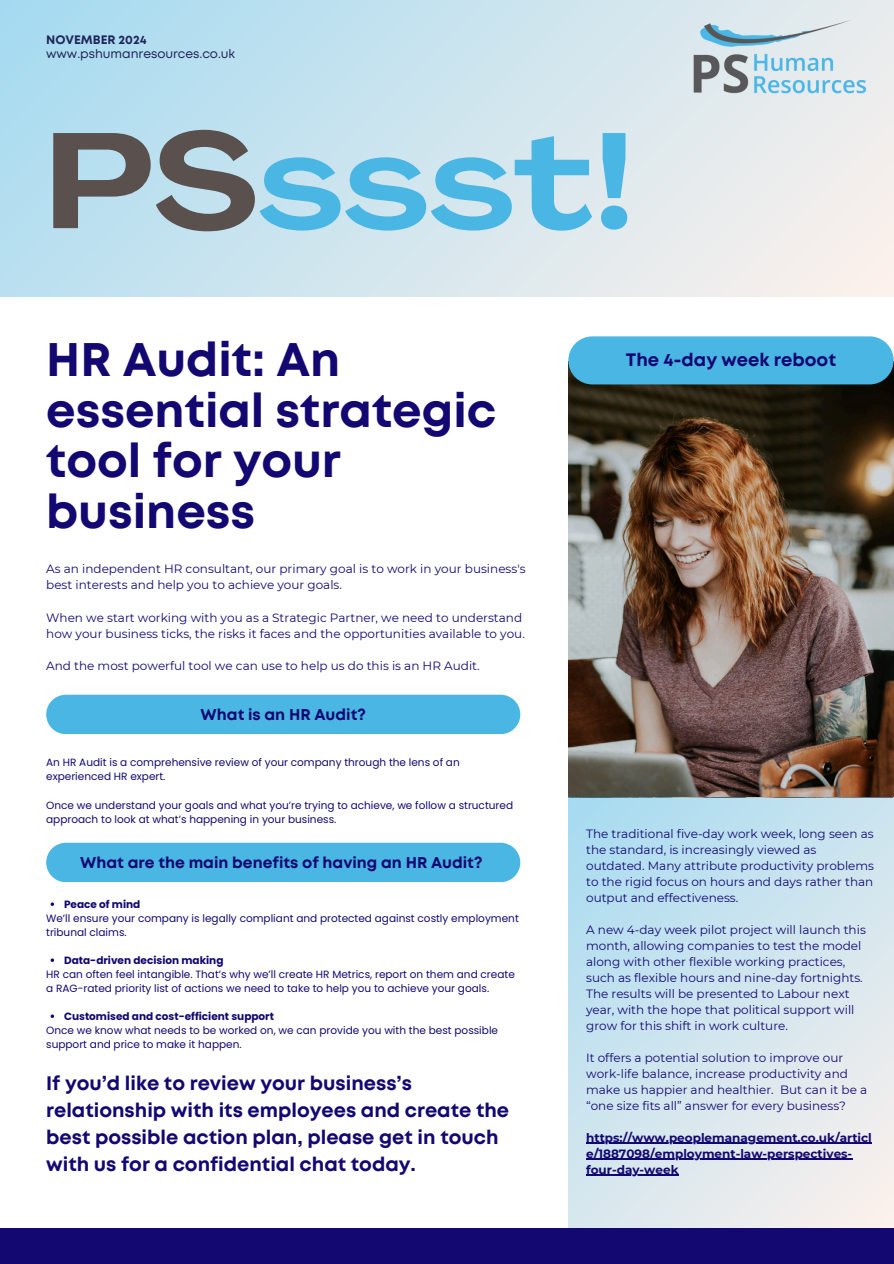
<style>
.page{position:relative;width:894px;height:1264px;background:#fff}
.page>*{position:absolute;margin:0;border:0;box-sizing:border-box;transform-origin:0 0}
.t1{font:700 expanded 133.5px "Agrandir";color:#49b6e4}
.t2{font:700 46.95px/50.7px "Mont";color:#130872}
.t3{font:700 19.5px/27px "Mont";color:#130872}
.t4{font:700 18px "Mont";color:#130872}
.t5{font:700 15.6px "Mont";color:#130872}
.t6{font:12.3px/13.4px "Mont";color:#202558}
.t7{font:12px/16px "Montserrat";color:#130872}
.t8{font:700 12px "Montserrat";color:#130872}
.t9{font:10.5px/14px "Poppins";color:#130872}
.t10{font:700 10.5px "Poppins";color:#130872}
.s1{font-weight:700}
.s2{color:#5a514f}
</style>
<div class="page">
<div style="left:0;top:1227px;width:893px;height:36px;background:#130872"></div>
<svg style="left:568px;top:796px;width:325px;height:431px;background:#cfe3ed"></svg>
<div style="left:46px;top:694px;width:474px;height:40px;background:#49b6e4;border-radius:20px"></div>
<img style="left:568px;top:384px;width:325px;height:412px">
<div style="left:568px;top:336px;width:325px;height:48px;background:#49b6e4"></div>
<div style="left:46px;top:842px;width:474px;height:40px;background:#49b6e4;border-radius:20px"></div>
<hr style="left:586px;top:1142px;width:285px;height:1px;background:#130872">
<hr style="left:586px;top:1158px;width:266px;height:1px;background:#130872">
<hr style="left:586px;top:1174px;width:92px;height:1px;background:#130872">
<div style="left:0;top:0;width:893px;height:296px;background:linear-gradient(to right,#aedcf0,#f4efec)"></div>
<img style="left:689px;top:20px;width:177px;height:87px">
<h6 class="t6" style="left:46px;top:34px;width:190px"><span class="s1">NOVEMBER 2024 </span>www.pshumanresources.co.uk</h6>
<h5 class="t1" style="left:46px;top:128px;width:589px"><span class="s2">PS</span>ssst!</h5>
<h6 class="t2" style="left:46px;top:337px;width:451px">HR Audit: An essential strategic tool for your business</h6>
<h1 class="t7" style="left:46px;top:561px;width:481px">As an independent HR consultant, our primary goal is to work in your business's best interests and help you to achieve your goals.</h1>
<h2 class="t7" style="left:46px;top:609px;width:480px">When we start working with you as a Strategic Partner, we need to understand how your business ticks, the risks it faces and the opportunities available to you.</h2>
<h6 class="t7" style="left:46px;top:657px;width:435px">And the most powerful tool we can use to help us do this is an HR Audit.</h6>
<p class="t5" style="left:200px;top:708px;width:167px">What is an HR Audit?</p>
<p class="t9" style="left:46px;top:755px;width:415px">An HR Audit is a comprehensive review of your company through the lens of an experienced HR expert.</p>
<p class="t9" style="left:46px;top:797px;width:468px">Once we understand your goals and what you’re trying to achieve, we follow a structured approach to look at what’s happening in your business.</p>
<h6 class="t5" style="left:80px;top:856px;width:403px">What are the main benefits of having an HR Audit?</h6>
<p class="t10" style="left:64px;top:896px;width:78px">Peace of mind</p>
<h3 class="t9" style="left:46px;top:911px;width:474px">We’ll ensure your company is legally compliant and protected against costly employment tribunal claims.</h3>
<h3 class="t10" style="left:64px;top:952px;width:161px">Data-driven decision making</h3>
<p class="t9" style="left:46px;top:967px;width:470px">HR can often feel intangible. That’s why we’ll create HR Metrics, report on them and create a RAG-rated priority list of actions we need to take to help you to achieve your goals.</p>
<p class="t10" style="left:64px;top:1008px;width:211px">Customised and cost-efficient support</p>
<h6 class="t9" style="left:46px;top:1023px;width:453px">Once we know what needs to be worked on, we can provide you with the best possible support and price to make it happen.</h6>
<p class="t3" style="left:46px;top:1070px;width:464px">If you’d like to review your business’s relationship with its employees and create the best possible action plan, please get in touch with us for a confidential chat today.</p>
<p class="t4" style="left:625px;top:353px;width:212px">The 4-day week reboot</p>
<h6 class="t7" style="left:586px;top:825px;width:289px">The traditional five-day work week, long seen as the standard, is increasingly viewed as outdated. Many attribute productivity problems to the rigid focus on hours and days rather than output and effectiveness.</h6>
<h4 class="t7" style="left:586px;top:921px;width:281px">A new 4-day week pilot project will launch this month, allowing companies to test the model along with other flexible working practices, such as flexible hours and nine-day fortnights.<br>The results will be presented to Labour next year, with the hope that political support will grow for this shift in work culture.</h4>
<p class="t7" style="left:586px;top:1049px;width:282px">It offers a potential solution to improve our work-life balance, increase productivity and make us happier and healthier. But can it be a “one size fits all” answer for every business?</p>
<p class="t8" style="left:586px;top:1130px;width:287px">https://www.peoplemanagement.co.uk/articl</p>
<h4 class="t8" style="left:586px;top:1146px;width:267px">e/1887098/employment-law-perspectives-</h4>
<p class="t8" style="left:586px;top:1162px;width:94px">four-day-week</p>
</div>
